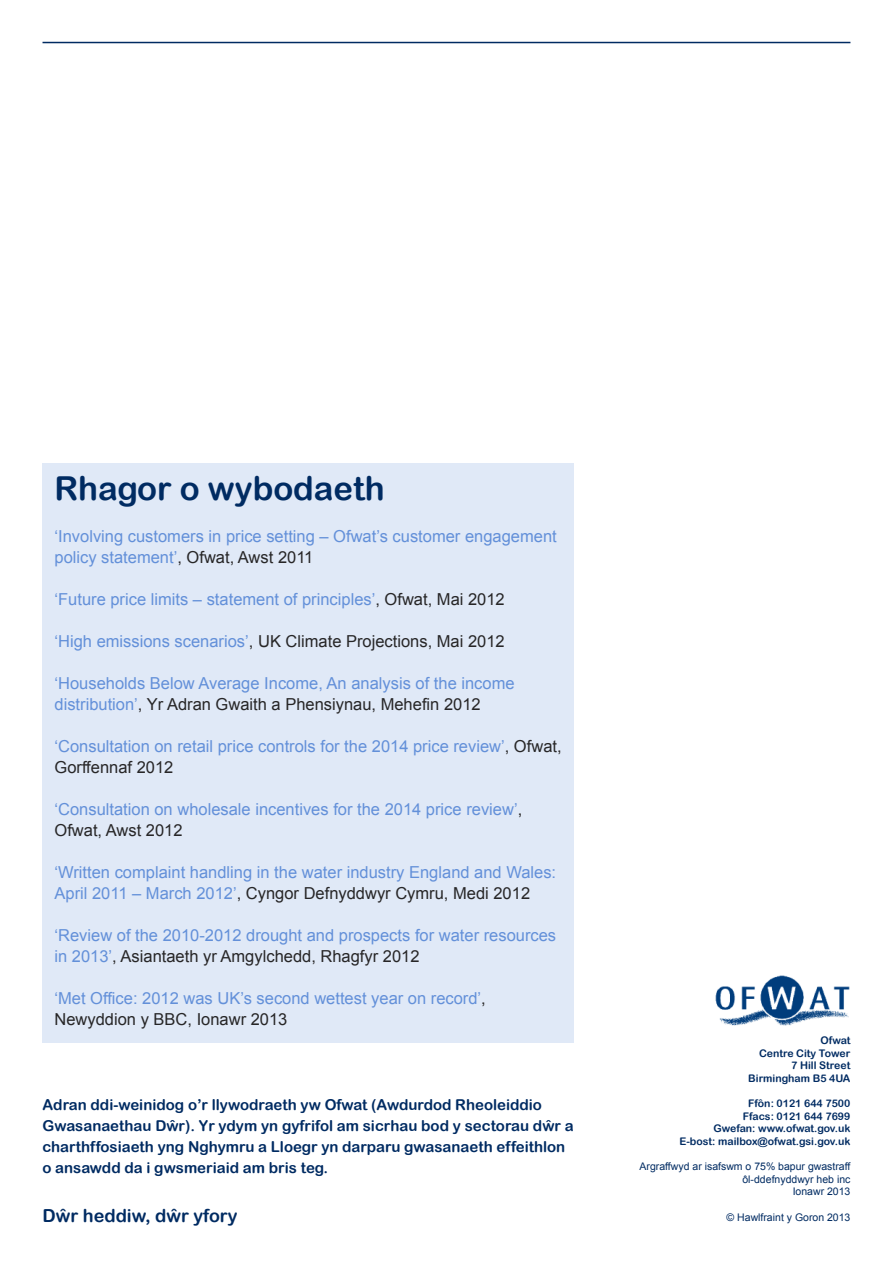
<style>
.page{position:relative;width:893px;height:1263px;background:#fff}
.page>*{position:absolute;margin:0;border:0;box-sizing:border-box;transform-origin:0 0}
.t1{font:33px "Arial Rounded MT Bold";color:#002b62}
.t2{font:18px "Arial Rounded MT Bold";color:#002b62}
.t3{font:16.5px/21px "Arial";color:#6390d9}
.t4{font:16.5px "Arial";color:#272627}
.t5{font:15px/21px "Arial Rounded MT Bold";color:#002b62}
.t6{font:10.5px/12.6px "Arial Rounded MT Bold";color:#002b62;text-align:right}
.t7{font:10.5px/12.6px "Arial";color:#002b62;text-align:right}
.s1{color:#272627}
.s2{color:#6390d9}
</style>
<div class="page">
<div style="left:43px;top:463px;width:531px;height:579px;background:#e0e9f7"></div>
<hr style="left:43px;top:42px;width:807px;height:1px;background:#002b62">
<img style="left:715px;top:975px;width:135px;height:51px">
<h1 class="t1" style="left:55px;top:468px;width:332px">Rhagor o wybodaeth</h1>
<p class="t3" style="left:55px;top:525px;width:504px">‘Involving customers in price setting – Ofwat’s customer engagement policy statement’<span class="s1">, Ofwat, Awst 2011</span></p>
<p class="t3" style="left:55px;top:588px;width:452px">‘Future price limits – statement of principles’<span class="s1">, Ofwat, Mai 2012</span></p>
<p class="t4" style="left:55px;top:632px;width:452px"><span class="s2">‘High emissions scenarios’</span>, UK Climate Projections, Mai 2012</p>
<p class="t3" style="left:55px;top:672px;width:462px">‘Households Below Average Income, An analysis of the income distribution’<span class="s1">, Yr Adran Gwaith a Phensiynau, Mehefin 2012</span></p>
<p class="t3" style="left:55px;top:735px;width:509px">‘Consultation on retail price controls for the 2014 price review’<span class="s1">, Ofwat,<br>Gorffennaf 2012</span></p>
<p class="t3" style="left:55px;top:798px;width:469px">‘Consultation on wholesale incentives for the 2014 price review’<span class="s1">,<br>Ofwat, Awst 2012</span></p>
<p class="t3" style="left:55px;top:861px;width:503px">‘Written complaint handling in the water industry England and Wales:<br>April 2011 – March 2012’<span class="s1">, Cyngor Defnyddwyr Cymru, Medi 2012</span></p>
<p class="t3" style="left:55px;top:924px;width:503px">‘Review of the 2010-2012 drought and prospects for water resources in 2013’<span class="s1">, Asiantaeth yr Amgylchedd, Rhagfyr 2012</span></p>
<p class="t3" style="left:55px;top:987px;width:433px">‘Met Office: 2012 was UK’s second wettest year on record’<span class="s1">,<br>Newyddion y BBC, Ionawr 2013</span></p>
<p class="t5" style="left:43px;top:1094px;width:533px">Adran ddi-weinidog o’r llywodraeth yw Ofwat (Awdurdod Rheoleiddio Gwasanaethau Dwr). Yr ydym yn gyfrifol am sicrhau bod y sectorau dwr a charthffosiaeth yng Nghymru a Lloegr yn darparu gwasanaeth effeithlon o ansawdd da i gwsmeriaid am bris teg.</p>
<p class="t5" style="left:170px;top:1115px;width:6px">ˆ</p>
<p class="t5" style="left:546px;top:1115px;width:6px">ˆ</p>
<p class="t2" style="left:43px;top:1205px;width:196px">Dwr heddiw, dwr yfory</p>
<p class="t2" style="left:60px;top:1205px;width:7px">ˆ</p>
<p class="t2" style="left:171px;top:1205px;width:7px">ˆ</p>
<p class="t6" style="left:748px;top:1034px;width:104px">Ofwat<br>Centre City Tower<br>7 Hill Street<br>Birmingham B5 4UA</p>
<p class="t6" style="left:679px;top:1097px;width:172px">Ffôn: 0121 644 7500<br>Ffacs: 0121 644 7699<br>Gwefan: www.ofwat.gov.uk<br>E-bost: mailbox@ofwat.gsi.gov.uk</p>
<p class="t7" style="left:640px;top:1160px;width:212px">Argraffwyd ar isafswm o 75% bapur gwastraff ôl-ddefnyddwyr heb inc<br>Ionawr 2013</p>
<p class="t7" style="left:727px;top:1211px;width:125px">© Hawlfraint y Goron 2013</p>
</div>
